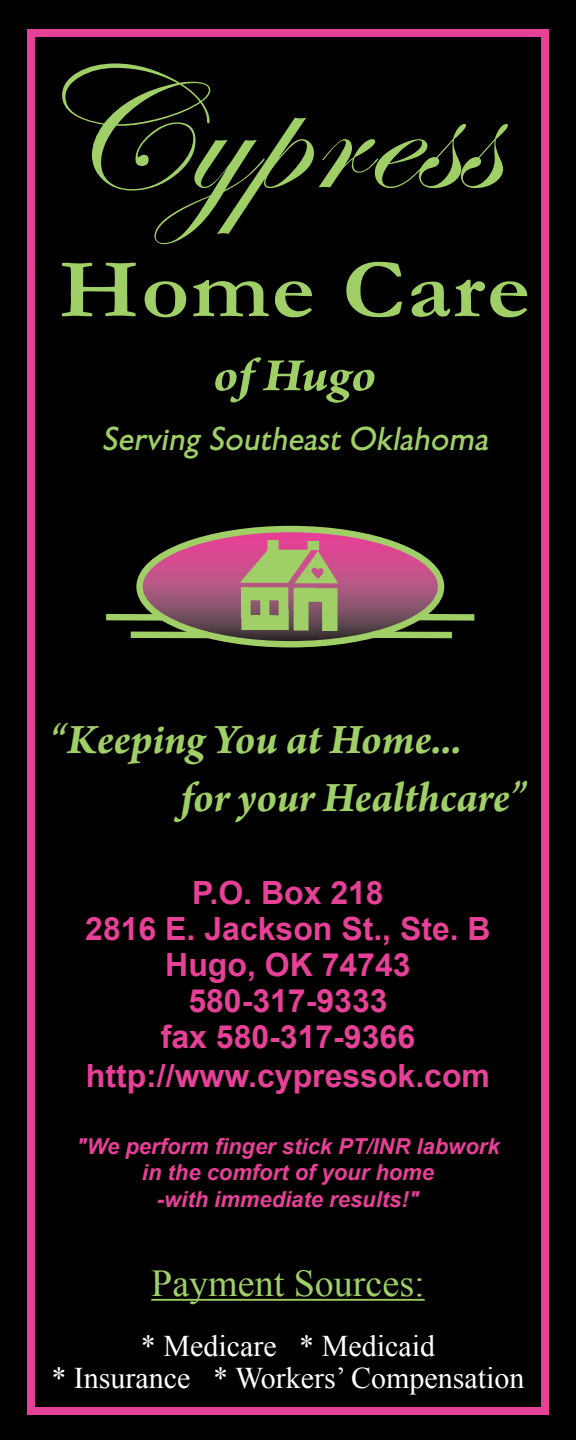
<style>
.page{position:relative;width:576px;height:1440px;background:#000}
.page>*{position:absolute;margin:0;border:0;box-sizing:border-box;transform-origin:0 0}
.t1{font:177px "Edwardian Script ITC";letter-spacing:.02em;color:#a0cf67;scale:1.1 1}
.t2{font:700 84.4px "Garamond";letter-spacing:.02em;color:#a0cf67;scale:1.1 1}
.t3{font:italic 700 49px "Arno Pro";letter-spacing:-.005em;color:#a0cf67;scale:1.1 1}
.t4{font:italic 700 44.4px/57.6px "Arno Pro";letter-spacing:-.005em;color:#a0cf67}
.t5{font:38px "Times New Roman";color:#a0cf67}
.t6{font:italic 32.6px "Gill Sans BQ";color:#a0cf67}
.t7{font:700 32px/36.4px "Arial";color:#e64097;text-align:center}
.t8{font:30px/32px "Times New Roman";color:#fff;text-align:center}
.t9{font:italic 700 22px/26.4px "Arial";color:#e64097;text-align:center}
</style>
<div class="page">
<div style="left:27px;top:29px;width:522px;height:1386px;border:8px solid #e64097"></div>
<svg style="left:140px;top:529px;width:301px;height:115px"></svg>
<div style="left:136px;top:526px;width:308px;height:121px;border:6px solid #a0cf67;border-radius:50%"></div>
<div style="left:106px;top:614px;width:56px;height:7px;background:#a0cf67"></div>
<div style="left:372px;top:632px;width:80px;height:6px;background:#a0cf67"></div>
<div style="left:131px;top:632px;width:77px;height:6px;background:#a0cf67"></div>
<div style="left:418px;top:614px;width:56px;height:7px;background:#a0cf67"></div>
<img style="left:239px;top:540px;width:99px;height:91px">
<hr style="left:151px;top:1299px;width:274px;height:2px;background:#a0cf67">
<h1 class="t1" style="left:28px;top:35px;width:427px">Cypress</h1>
<h2 class="t2" style="left:59px;top:233px;width:430px">Home Care</h2>
<h3 class="t3" style="left:213px;top:347px;width:150px">of Hugo</h3>
<p class="t6" style="left:101px;top:420px;width:395px">Serving Southeast Oklahoma</p>
<h3 class="t4" style="left:181px;top:713px;width:348px;text-indent:-131px">“Keeping You at Home...<br>for your Healthcare”</h3>
<p class="t7" style="left:85px;top:876px;width:407px">P.O. Box 218<br>2816 E. Jackson St., Ste. B<br>Hugo, OK 74743<br>580-317-9333<br>fax 580-317-9366 http://www.cypressok.com</p>
<p class="t9" style="left:76px;top:1134px;width:425px">"We perform finger stick PT/INR labwork in the comfort of your home<br>-with immediate results!"</p>
<p class="t5" style="left:151px;top:1257px;width:275px">Payment Sources:</p>
<p class="t8" style="left:51px;top:1329px;width:475px">* Medicare * Medicaid<br>* Insurance * Workers’ Compensation</p>
</div>
